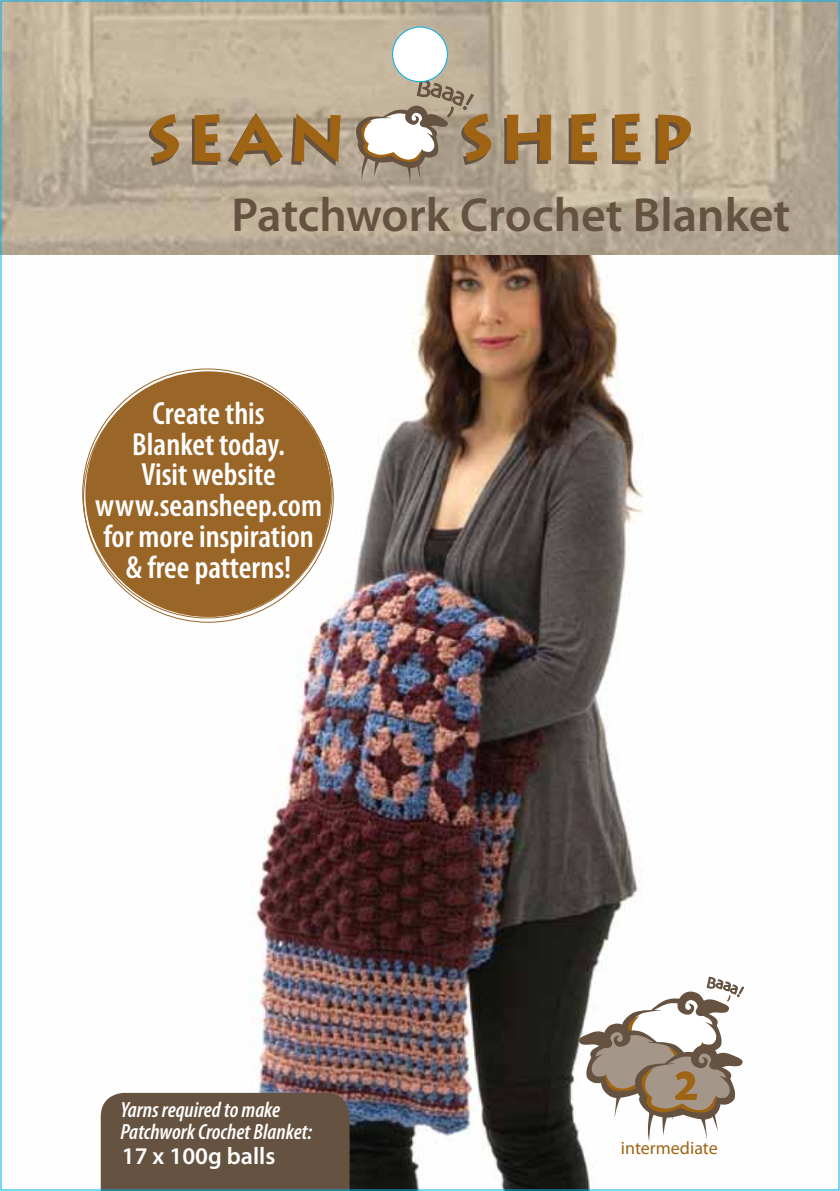
<style>
.page{position:relative;width:840px;height:1191px;background:#fff}
.page>*{position:absolute;margin:0;border:0;box-sizing:border-box;transform-origin:0 0}
.t1{font:600 48px "Myriad Pro";color:#655240}
.t2{font:600 condensed 32.2px/30.8px "Myriad Pro";color:#fff;text-align:center}
.t3{font:600 24px "Myriad Pro";color:#fff}
.t4{font:italic 600 condensed 22px/22.4px "Myriad Pro";color:#fff}
.t5{font:18px "Myriad Pro";color:#9e6414}
</style>
<div class="page">
<img style="left:0;top:254px;width:839px;height:937px">
<img style="left:2px;top:2px;width:835px;height:252px">
<svg style="left:149px;top:114px;width:30px;height:52px;background:#a17f50"></svg>
<svg style="left:192px;top:114px;width:28px;height:51px"></svg>
<svg style="left:228px;top:113px;width:55px;height:53px;background:#a98a60"></svg>
<svg style="left:291px;top:114px;width:49px;height:52px;background:#9e7b4b"></svg>
<svg style="left:503px;top:115px;width:47px;height:49px;background:#a07b48"></svg>
<svg style="left:568px;top:113px;width:29px;height:51px"></svg>
<svg style="left:611px;top:113px;width:29px;height:51px"></svg>
<svg style="left:655px;top:115px;width:35px;height:49px;background:#a27b47"></svg>
<svg style="left:355px;top:72px;width:136px;height:114px;background:#b3a48e"></svg>
<svg style="left:578px;top:973px;width:165px;height:168px"></svg>
<div style="left:87px;top:373px;width:242px;height:242px;background:#9a6628;border-radius:50%"></div>
<div style="left:101px;top:1092px;width:248px;height:99px;background:#655240"></div>
<div style="left:392px;top:27px;width:55px;height:55px;background:#fff;border-radius:50%"></div>
<div style="left:392px;top:27px;width:55px;height:55px;border:1px solid #00aeef;border-radius:50%"></div>
<h1 class="t1" style="left:231px;top:184px;width:560px">Patchwork Crochet Blanket</h1>
<p class="t2" style="left:95px;top:397px;width:228px">Create this<br>Blanket today.<br>Visit website www.seansheep.com for more inspiration &amp; free patterns!</p>
<p class="t4" style="left:120px;top:1098px;width:193px">Yarns required to make<br>Patchwork Crochet Blanket:</p>
<p class="t3" style="left:122px;top:1141px;width:155px">17 x 100g balls</p>
<p class="t5" style="left:620px;top:1136px;width:98px">intermediate</p>
</div>
